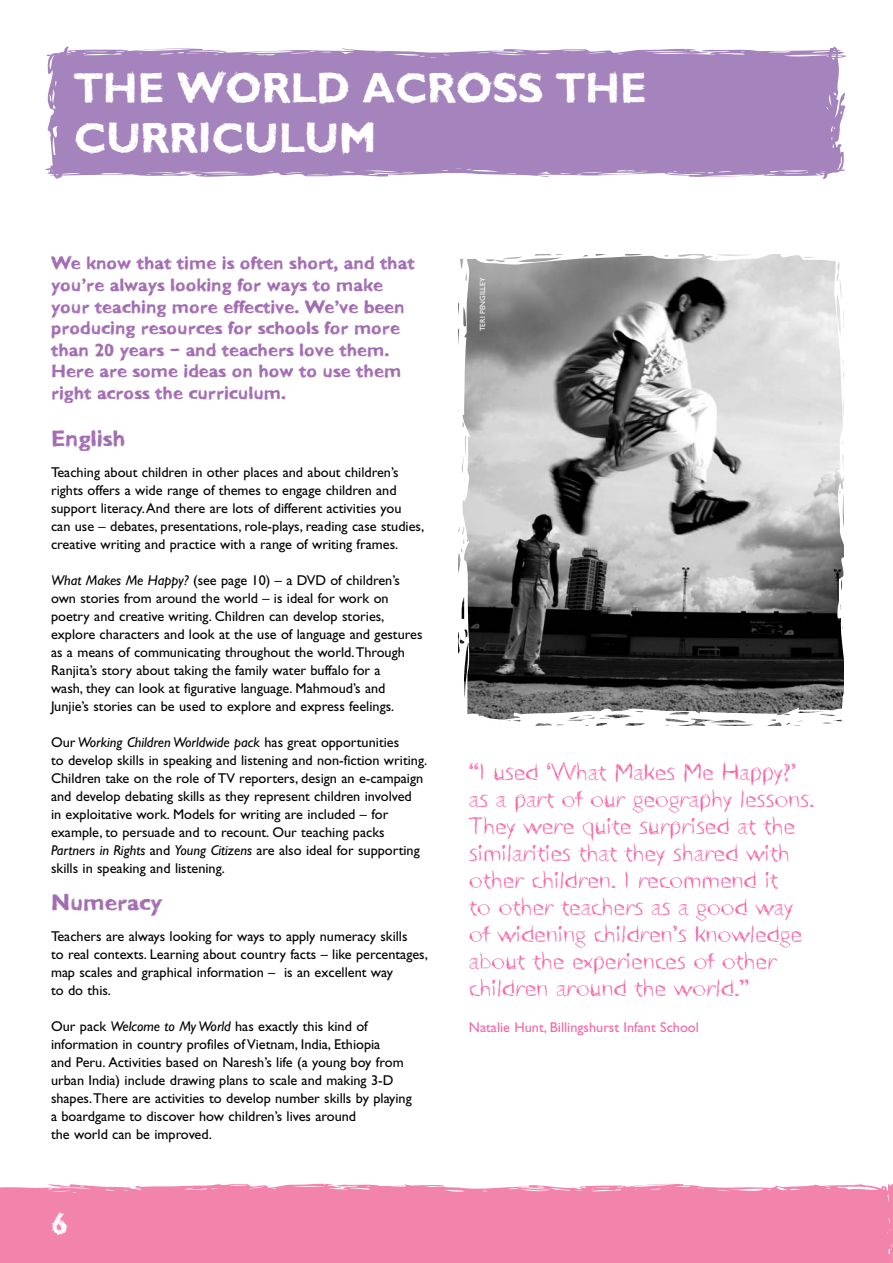
<style>
.page{position:relative;width:893px;height:1263px;background:#fff}
.page>*{position:absolute;margin:0;border:0;box-sizing:border-box;transform-origin:0 0}
.t1{font:700 42px/50.4px "SC James";color:#fff}
.t2{font:700 30px "SC Raaid";color:#fff}
.t3{font:24px/27px "SC Talia";color:#f666a7}
.t4{font:700 22.5px "SC James";color:#a26cb2}
.t5{font:700 18px/21.6px "SC James";color:#a26cb2}
.t6{font:14.25px/18px "Gill Sans";color:#000}
.t7{font:14.25px "Gill Sans";color:#f666a7}
.t8{font:7.5px "Gill Sans";color:#fff}
.s1{font-style:italic}
</style>
<div class="page">
<div style="left:0;top:1184px;width:888px;height:79px;background:#f284ac"></div>
<div style="left:47px;top:47px;width:799px;height:105px;background:#a583bc"></div>
<svg style="left:45px;top:152px;width:800px;height:27px;background:#b498c7"></svg>
<svg style="left:458px;top:254px;width:386px;height:472px;background:#929292"></svg>
<svg style="left:888px;top:1184px;width:5px;height:79px"></svg>
<h1 class="t1" style="left:74px;top:67px;width:574px">THE WORLD ACROSS THE<br>CURRICULUM</h1>
<p class="t5" style="left:51px;top:254px;width:365px">We know that time is often short, and that you’re always looking for ways to make your teaching more effective. We’ve been producing resources for schools for more than 20 years – and teachers love them.<br>Here are some ideas on how to use them right across the curriculum.</p>
<h3 class="t4" style="left:51px;top:429px;width:76px">English</h3>
<p class="t6" style="left:51px;top:465px;width:375px">Teaching about children in other places and about children’s rights offers a wide range of themes to engage children and support literacy.And there are lots of different activities you can use – debates, presentations, role-plays, reading case studies, creative writing and practice with a range of writing frames.</p>
<p class="t6" style="left:51px;top:573px;width:373px"><span class="s1">What Makes Me Happy?</span> (see page 10) – a DVD of children’s own stories from around the world – is ideal for work on poetry and creative writing. Children can develop stories, explore characters and look at the use of language and gestures as a means of communicating throughout the world.Through Ranjita’s story about taking the family water buffalo for a<br>wash, they can look at figurative language. Mahmoud’s and Junjie’s stories can be used to explore and express feelings.</p>
<p class="t6" style="left:51px;top:735px;width:378px">Our <span class="s1">Working Children Worldwide pack</span> has great opportunities<br>to develop skills in speaking and listening and non-fiction writing.<br>Children take on the role of TV reporters, design an e-campaign and develop debating skills as they represent children involved<br>in exploitative work. Models for writing are included – for example, to persuade and to recount. Our teaching packs <span class="s1">Partners in Rights</span> and <span class="s1">Young Citizens</span> are also ideal for supporting skills in speaking and listening.</p>
<h3 class="t4" style="left:51px;top:893px;width:112px">Numeracy</h3>
<p class="t6" style="left:51px;top:929px;width:378px">Teachers are always looking for ways to apply numeracy skills<br>to real contexts. Learning about country facts – like percentages, map scales and graphical information – is an excellent way<br>to do this.</p>
<p class="t6" style="left:51px;top:1019px;width:362px">Our pack <span class="s1">Welcome to My World</span> has exactly this kind of information in country profiles of Vietnam, India, Ethiopia<br>and Peru. Activities based on Naresh’s life (a young boy from urban India) include drawing plans to scale and making 3-D shapes.There are activities to develop number skills by playing a boardgame to discover how children’s lives around<br>the world can be improved.</p>
<h2 class="t2" style="left:51px;top:1210px;width:18px">6</h2>
<p class="t8" style="left:480px;top:331px;width:55px;rotate:-90deg">TERI PENGILLEY</p>
<p class="t3" style="left:469px;top:758px;width:347px">“I used ‘What Makes Me Happy?’ as a part of our geography lessons.<br>They were quite surprised at the similarities that they shared with other children. I recommend it<br>to other teachers as a good way of widening children’s knowledge about the experiences of other children around the world.”</p>
<p class="t7" style="left:469px;top:1022px;width:231px">Natalie Hunt, Billingshurst Infant School</p>
</div>
